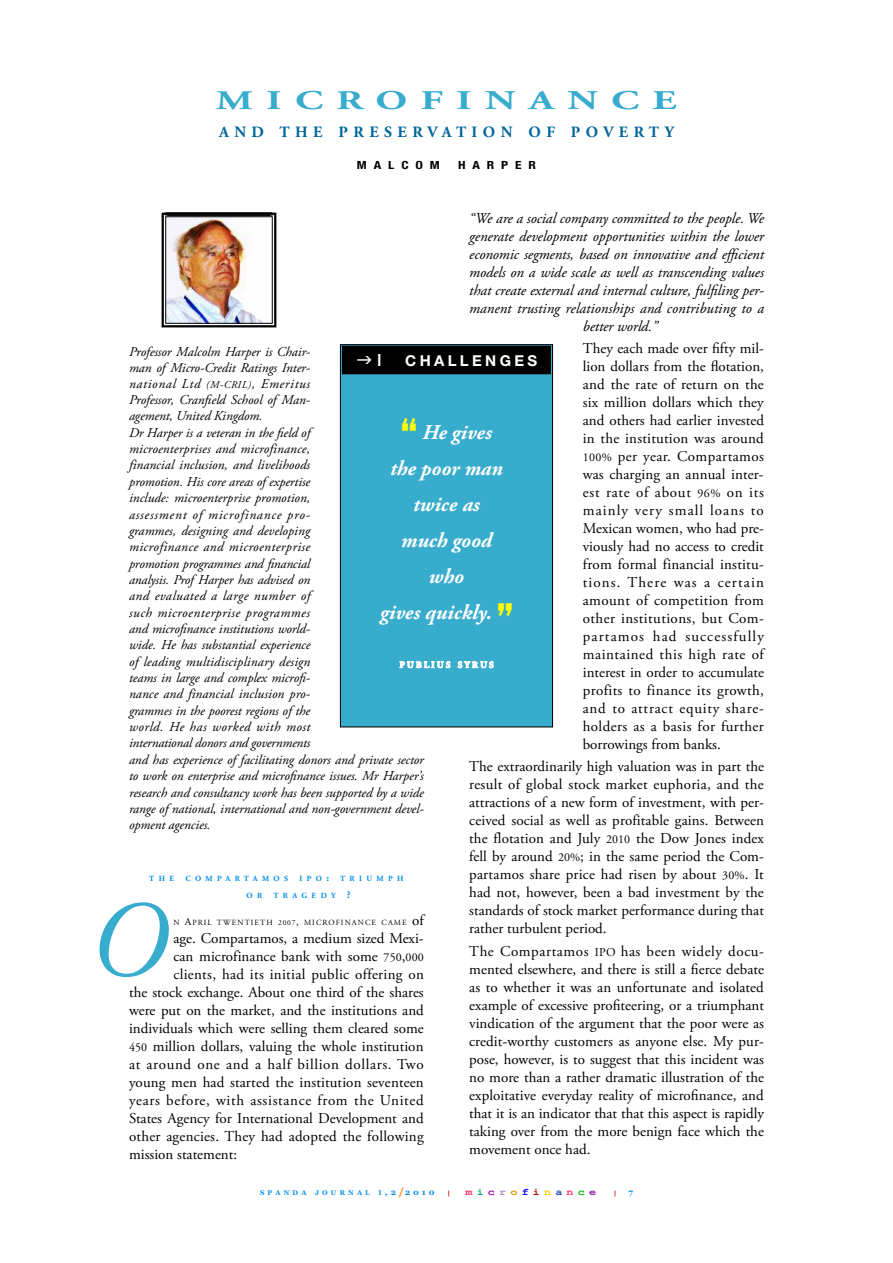
<style>
.page{position:relative;width:893px;height:1263px;background:#fff}
.page>*{position:absolute;margin:0;border:0;box-sizing:border-box;transform-origin:0 0}
.t1{font:italic 108px "Adobe Garamond Pro";color:#38accd}
.t2{font:54px "Machine";color:#ff0;scale:.67 1}
.t3{font:700 27px "Adobe Garamond Pro";letter-spacing:.33em;color:#38accd;scale:1.5 1}
.t4{font:italic 700 21px "Adobe Garamond Pro";color:#fff}
.t5{font:700 16.5px "Helvetica";color:#fff}
.t6{font:700 15.75px "Adobe Garamond Pro";letter-spacing:.345em;color:#069}
.t7{font:15px/18px "Adobe Garamond Pro";color:#000;text-align:justify}
.t8{font:italic 15px/18px "Adobe Garamond Pro";letter-spacing:-.005em;color:#000;text-align:center}
.t9{font:15px "Adobe Garamond Pro";letter-spacing:.045em;color:#000}
.t10{font:15px "Adobe Garamond Pro";letter-spacing:.02em;color:#000}
.t11{font:15px "Adobe Garamond Pro";letter-spacing:.04em;color:#000}
.t12{font:700 15px "Helvetica Neue";letter-spacing:.22em;color:#fff}
.t13{font:italic 13.5px/16.4px "Adobe Garamond Pro";letter-spacing:-.005em;color:#000}
.t14{font:700 condensed 11.25px "Helvetica Neue";letter-spacing:.51em;color:#000;scale:1.2 1}
.t15{font:700 9.75px "Courier";letter-spacing:.36em;color:#f36;scale:1.2 1}
.t16{font:700 9px "Adobe Garamond Pro";letter-spacing:.245em;color:#fff}
.t17{font:700 8.25px "Georgia";color:#008eea}
.t18{font:7.8px "Adobe Garamond Pro";letter-spacing:.135em;color:#000}
.t19{font:700 7.8px "Adobe Garamond Pro";letter-spacing:.555em;color:#008eea}
.t20{font:700 6.75px "Georgia";letter-spacing:.465em;color:#008eea}
.t21{font:900 6px "Palatino";color:#c00}
.s1{font-size:12px}
.s2{font-size:10.5px}
.s3{font-size:7.5px}
.s4{font-size:15px}
.s5{font-size:6.75px}
.s6{font-size:9px}
.s7{font-size:10.5px;color:#ff7500}
.s8{color:#00ab8a}
.s9{color:#9e00a1}
.s10{color:#b285c7}
.s11{color:#db8a00}
.s12{color:#0800ff}
.s13{color:#bf0000}
.s14{color:#fc0}
.s15{color:#2350ab}
.s16{color:#00b800}
.s17{color:#8f23a0}
</style>
<div class="page">
<div style="left:340px;top:345px;width:213px;height:382px;background:#38accd"></div>
<div style="left:340px;top:344px;width:213px;height:383px;border:1px solid #000"></div>
<div style="left:343px;top:346px;width:207px;height:28px;background:#000"></div>
<img style="left:167px;top:218px;width:97px;height:104px">
<div style="left:162px;top:213px;width:114px;height:114px;border:2px solid #000"></div>
<div style="left:165px;top:216px;width:108px;height:108px;border:1px solid #000"></div>
<h3 class="t3" style="left:216px;top:90px;width:308px">MICROFINANCE</h3>
<p class="t6" style="left:219px;top:126px;width:456px">AND THE PRESERVATION OF POVERTY</p>
<p class="t14" style="left:357px;top:158px;width:71px">MALCOM</p>
<p class="t14" style="left:458px;top:158px;width:67px">HARPER</p>
<p class="t8" style="left:469px;top:210px;width:296px">“We are a social company committed to the people. We generate development opportunities within the lower economic segments, based on innovative and efficient models on a wide scale as well as transcending values that create external and internal culture, fulfiling per&shy;manent trusting relationships and contributing to a better world.”</p>
<p class="t7" style="left:583px;top:341px;width:183px">They each made over fifty mil&shy;lion dollars from the flotation, and the rate of return on the six million dollars which they and others had earlier invested in the institution was around <span class="s1">100%</span> per year. Compartamos was charging an annual inter&shy;est rate of about <span class="s1">96%</span> on its mainly very small loans to Mexican women, who had pre&shy;viously had no access to credit from formal financial institu&shy;tions. There was a certain amount of competition from other institutions, but Com&shy;partamos had successfully maintained this high rate of interest in order to accumulate profits to finance its growth, and to attract equity share&shy;holders as a basis for further borrowings from banks.</p>
<p class="t7" style="left:469px;top:759px;width:296px">The extraordinarily high valuation was in part the result of global stock market euphoria, and the attractions of a new form of investment, with per&shy;ceived social as well as profitable gains. Between the flotation and July <span class="s1">2010</span> the Dow Jones index fell by around <span class="s1">20%</span>; in the same period the Com&shy;partamos share price had risen by about <span class="s1">30%</span>. It had not, however, been a bad investment by the standards of stock market performance during that rather turbulent period.</p>
<p class="t7" style="left:469px;top:943px;width:296px">The Compartamos <span class="s1">IPO</span> has been widely docu&shy;mented elsewhere, and there is still a fierce debate as to whether it was an unfortunate and isolated example of excessive profiteering, or a triumphant vindication of the argument that the poor were as credit-worthy customers as anyone else. My pur&shy;pose, however, is to suggest that this incident was no more than a rather dramatic illustration of the exploitative everyday reality of microfinance, and that it is an indicator that that this aspect is rapidly taking over from the more benign face which the movement once had.</p>
<p class="t13" style="left:129px;top:344px;width:296px">Professor Malcolm Harper is Chair-<br>man of Micro-Credit Ratings Inter-<br>national Ltd <span class="s2">(M-CRIL)</span>, Emeritus<br>Professor, Cranfield School of Man-<br>agement, United Kingdom.<br>Dr Harper is a veteran in the field of<br>microenterprises and microfinance,<br>financial inclusion, and livelihoods<br>promotion. His core areas of expertise<br>include: microenterprise promotion,<br>assessment of microfinance pro-<br>grammes, designing and developing<br>microfinance and microenterprise<br>promotion programmes and financial<br>analysis. Prof Harper has advised on<br>and evaluated a large number of<br>such microenterprise programmes<br>and microfinance institutions world-<br>wide. He has substantial experience<br>of leading multidisciplinary design<br>teams in large and complex microfi-<br>nance and financial inclusion pro-<br>grammes in the poorest regions of the<br>world. He has worked with most<br>international donors and governments<br>and has experience of facilitating donors and private sector to work on enterprise and microfinance issues. Mr Harper’s research and consultancy work has been supported by a wide range of national, international and non-government devel&shy;opment agencies.</p>
<p class="t5" style="left:377px;top:351px;width:6px">|</p>
<p class="t12" style="left:405px;top:351px;width:133px">CHALLENGES</p>
<h2 class="t2" style="left:401px;top:407px;width:25px">“</h2>
<h3 class="t4" style="left:423px;top:424px;width:71px">He gives</h3>
<h3 class="t4" style="left:390px;top:460px;width:114px">the poor man</h3>
<h3 class="t4" style="left:413px;top:496px;width:68px">twice as</h3>
<h3 class="t4" style="left:401px;top:532px;width:92px">much good</h3>
<h3 class="t4" style="left:429px;top:568px;width:37px">who</h3>
<h3 class="t4" style="left:380px;top:604px;width:113px">gives quickly.</h3>
<h2 class="t2" style="left:497px;top:591px;width:25px">”</h2>
<p class="t16" style="left:399px;top:661px;width:96px">PUBLIUS SYRUS</p>
<p class="t19" style="left:149px;top:875px;width:26px">THE</p>
<p class="t19" style="left:185px;top:875px;width:104px">COMPARTAMOS</p>
<p class="t19" style="left:299px;top:875px;width:106px">IPO<span class="s2">:</span> TRIUMPH</p>
<p class="t19" style="left:247px;top:893px;width:17px">O R</p>
<p class="t19" style="left:273px;top:893px;width:79px">TRAGEDY <span class="s2">?</span></p>
<p class="t18" style="left:173px;top:919px;width:252px">N <span class="s2">A</span>PRIL TWENTIETH <span class="s3">2007</span><span class="s2">,</span> MICROFINANCE CAME <span class="s4">of</span></p>
<p class="t7" style="left:173px;top:930px;width:252px">age. Compartamos, a medium sized Mexi-</p>
<p class="t7" style="left:173px;top:948px;width:252px">can microfinance bank with some <span class="s1">750</span>,<span class="s1">000</span></p>
<p class="t10" style="left:173px;top:968px;width:252px">clients, had its initial public offering on</p>
<p class="t7" style="left:129px;top:984px;width:296px">the stock exchange. About one third of the shares</p>
<p class="t7" style="left:129px;top:1002px;width:296px">were put on the market, and the institutions and</p>
<p class="t7" style="left:129px;top:1020px;width:296px">individuals which were selling them cleared some</p>
<p class="t7" style="left:129px;top:1038px;width:296px"><span class="s1">450</span> million dollars, valuing the whole institution</p>
<p class="t11" style="left:129px;top:1058px;width:296px">at around one and a half billion dollars. Two</p>
<p class="t7" style="left:129px;top:1074px;width:296px">young men had started the institution seventeen</p>
<p class="t9" style="left:129px;top:1094px;width:296px">years before, with assistance from the United</p>
<p class="t7" style="left:129px;top:1110px;width:296px">States Agency for International Development and</p>
<p class="t7" style="left:129px;top:1128px;width:296px">other agencies. They had adopted the following</p>
<p class="t7" style="left:129px;top:1146px;width:110px">mission statement:</p>
<h1 class="t1" style="left:89px;top:898px;width:80px">O</h1>
<p class="t20" style="left:260px;top:1189px;width:48px">SPANDA</p>
<p class="t20" style="left:315px;top:1189px;width:56px">JOURNAL</p>
<p class="t17" style="left:379px;top:1188px;width:58px"><span class="s5">I</span> <span class="s6">,</span>2<span class="s7">/</span>2010</p>
<p class="t21" style="left:448px;top:1190px;width:3px">|</p>
<p class="t15" style="left:465px;top:1186px;width:110px">m<span class="s8">i</span><span class="s9">c</span><span class="s10">r</span><span class="s11">o</span><span class="s12">f</span><span class="s13">i</span><span class="s14">n</span><span class="s15">a</span>n<span class="s16">c</span><span class="s17">e</span></p>
<p class="t21" style="left:615px;top:1190px;width:3px">|</p>
<p class="t17" style="left:628px;top:1187px;width:6px">7</p>
</div>
